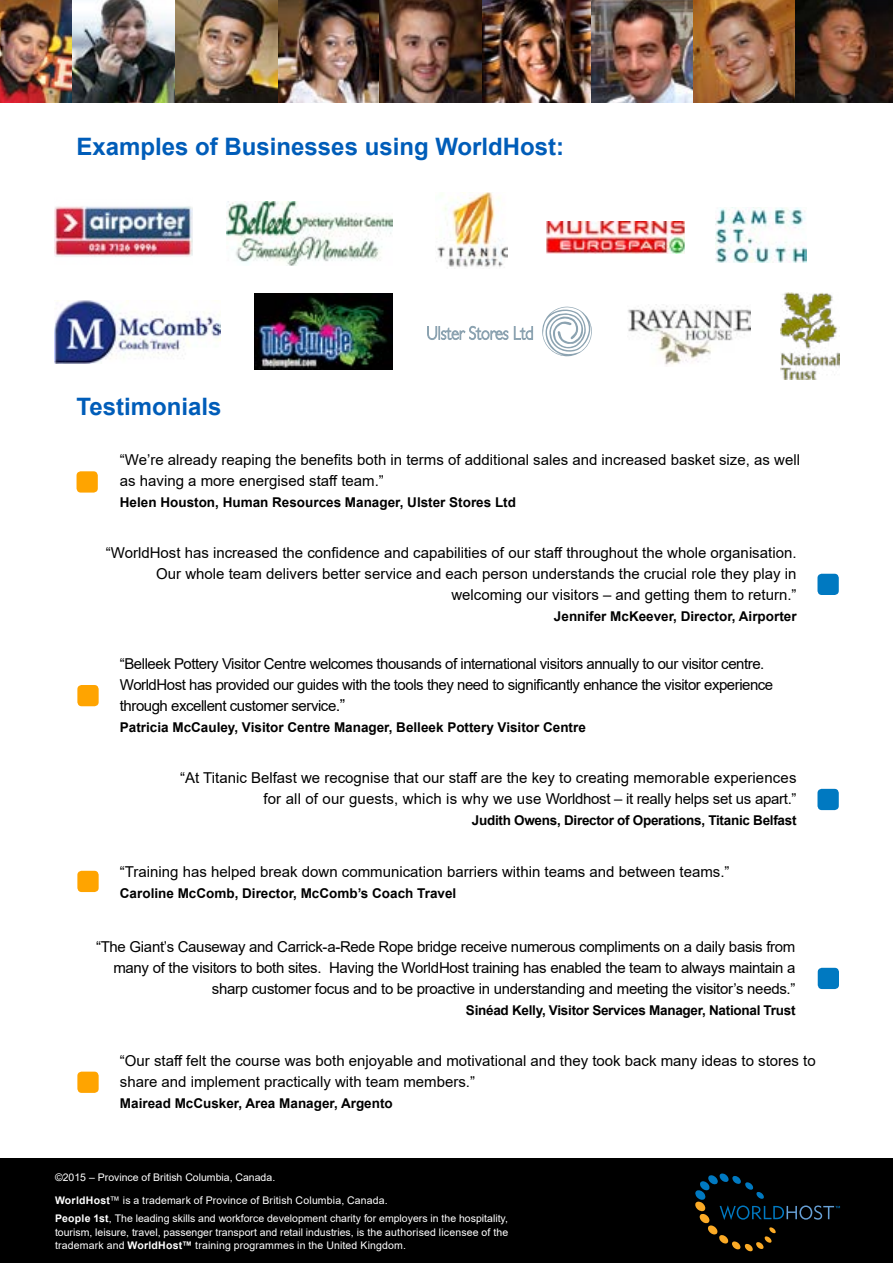
<style>
.page{position:relative;width:893px;height:1263px;background:#fff}
.page>*{position:absolute;margin:0;border:0;box-sizing:border-box;transform-origin:0 0}
.t1{font:700 24px "Arial";color:#005db9}
.t2{font:15px/21px "Arial";color:#000;text-align:right}
.t3{font:15px/21px "Arial";letter-spacing:-.02em;color:#000;text-align:right}
.t4{font:15px/21px "Arial";letter-spacing:-.03em;color:#000}
.t5{font:700 13.5px "Arial";color:#000}
.t6{font:700 13.5px "Arial";letter-spacing:-.02em;color:#000}
.t7{font:10.5px/13.5px "Arial";letter-spacing:.015em;color:#fff}
.s1{font-size:16.5px}
.s2{font-weight:700}
</style>
<div class="page">
<div style="left:0;top:1158px;width:893px;height:105px;background:#000"></div>
<img style="left:0;top:0;width:893px;height:102px">
<img style="left:175px;top:0;width:102px;height:102px">
<img style="left:277px;top:0;width:102px;height:102px">
<img style="left:379px;top:0;width:110px;height:102px">
<svg style="left:695px;top:1173px;width:145px;height:78px"></svg>
<div style="left:77px;top:471px;width:21px;height:22px;background:#ffa400;border-radius:4px"></div>
<div style="left:817px;top:574px;width:22px;height:21px;background:#0079c1;border-radius:4px"></div>
<div style="left:77px;top:685px;width:22px;height:21px;background:#ffa400;border-radius:4px"></div>
<div style="left:817px;top:789px;width:22px;height:21px;background:#0079c1;border-radius:4px"></div>
<div style="left:77px;top:871px;width:22px;height:21px;background:#ffa400;border-radius:4px"></div>
<div style="left:77px;top:1071px;width:22px;height:22px;background:#ffa400;border-radius:4px"></div>
<div style="left:818px;top:968px;width:21px;height:21px;background:#0079c1;border-radius:4px"></div>
<img style="left:54px;top:206px;width:138px;height:51px">
<img style="left:226px;top:202px;width:166px;height:63px">
<img style="left:437px;top:193px;width:71px;height:74px">
<img style="left:546px;top:222px;width:139px;height:32px">
<img style="left:254px;top:294px;width:138px;height:76px">
<img style="left:716px;top:208px;width:91px;height:54px">
<img style="left:54px;top:300px;width:167px;height:63px">
<svg style="left:542px;top:306px;width:50px;height:51px"></svg>
<svg style="left:427px;top:326px;width:106px;height:14px"></svg>
<img style="left:780px;top:292px;width:59px;height:88px">
<img style="left:628px;top:304px;width:122px;height:61px">
<h1 class="t1" style="left:77px;top:129px;width:489px">Examples of Businesses using WorldHost:</h1>
<h1 class="t1" style="left:77px;top:390px;width:146px">Testimonials</h1>
<p class="t2" style="left:120px;top:449px;width:682px;text-align:left">“We’re already reaping the benefits both in terms of additional sales and increased basket size, as well as having a more energised staff team.”</p>
<p class="t5" style="left:120px;top:492px;width:398px">Helen Houston, Human Resources Manager, Ulster Stores Ltd</p>
<p class="t2" style="left:106px;top:542px;width:692px">“WorldHost has increased the confidence and capabilities of our staff throughout the whole organisation.<br>Our whole team delivers better service and each person understands the crucial role they play in welcoming our visitors – and getting them to return.”</p>
<p class="t5" style="left:554px;top:606px;width:244px">Jennifer McKeever, Director, Airporter</p>
<p class="t4" style="left:120px;top:653px;width:655px">“Belleek Pottery Visitor Centre welcomes thousands of international visitors annually to our visitor centre.<br>WorldHost has provided our guides with the tools they need to significantly enhance the visitor experience through excellent customer service<span class="s1">.”</span></p>
<p class="t5" style="left:120px;top:717px;width:467px">Patricia McCauley, Visitor Centre Manager, Belleek Pottery Visitor Centre</p>
<p class="t2" style="left:180px;top:767px;width:618px">“At Titanic Belfast we recognise that our staff are the key to creating memorable experiences for all of our guests, which is why we use Worldhost – it really helps set us apart.”</p>
<p class="t6" style="left:472px;top:811px;width:326px">Judith Owens, Director of Operations, Titanic Belfast</p>
<p class="t2" style="left:120px;top:861px;width:611px">“Training has helped break down communication barriers within teams and between teams.”</p>
<p class="t5" style="left:120px;top:883px;width:338px">Caroline McComb, Director, McComb’s Coach Travel</p>
<p class="t3" style="left:96px;top:936px;width:701px">“The Giant’s Causeway and Carrick-a-Rede Rope bridge receive numerous compliments on a daily basis from many of the visitors to both sites. Having the WorldHost training has enabled the team to always maintain a sharp customer focus and to be proactive in understanding and meeting the visitor’s needs.”</p>
<p class="t6" style="left:466px;top:1000px;width:331px">Sinéad Kelly, Visitor Services Manager, National Trust</p>
<p class="t2" style="left:120px;top:1050px;width:697px;text-align:left">“Our staff felt the course was both enjoyable and motivational and they took back many ideas to stores to share and implement practically with team members.”</p>
<p class="t5" style="left:120px;top:1094px;width:274px">Mairead McCusker, Area Manager, Argento</p>
<p class="t7" style="left:55px;top:1166px;width:334px;line-height:22.5px">©2015 – Province of British Columbia, Canada.<br><span class="s2">WorldHost</span>™ is a trademark of Province of British Columbia, Canada.</p>
<p class="t7" style="left:55px;top:1212px;width:455px;text-align:justify"><span class="s2">People 1st</span>, The leading skills and workforce development charity for employers in the hospitality, tourism, leisure, travel, passenger transport and retail industries, is the authorised licensee of the trademark and <span class="s2">WorldHost™</span> training programmes in the United Kingdom.</p>
</div>
